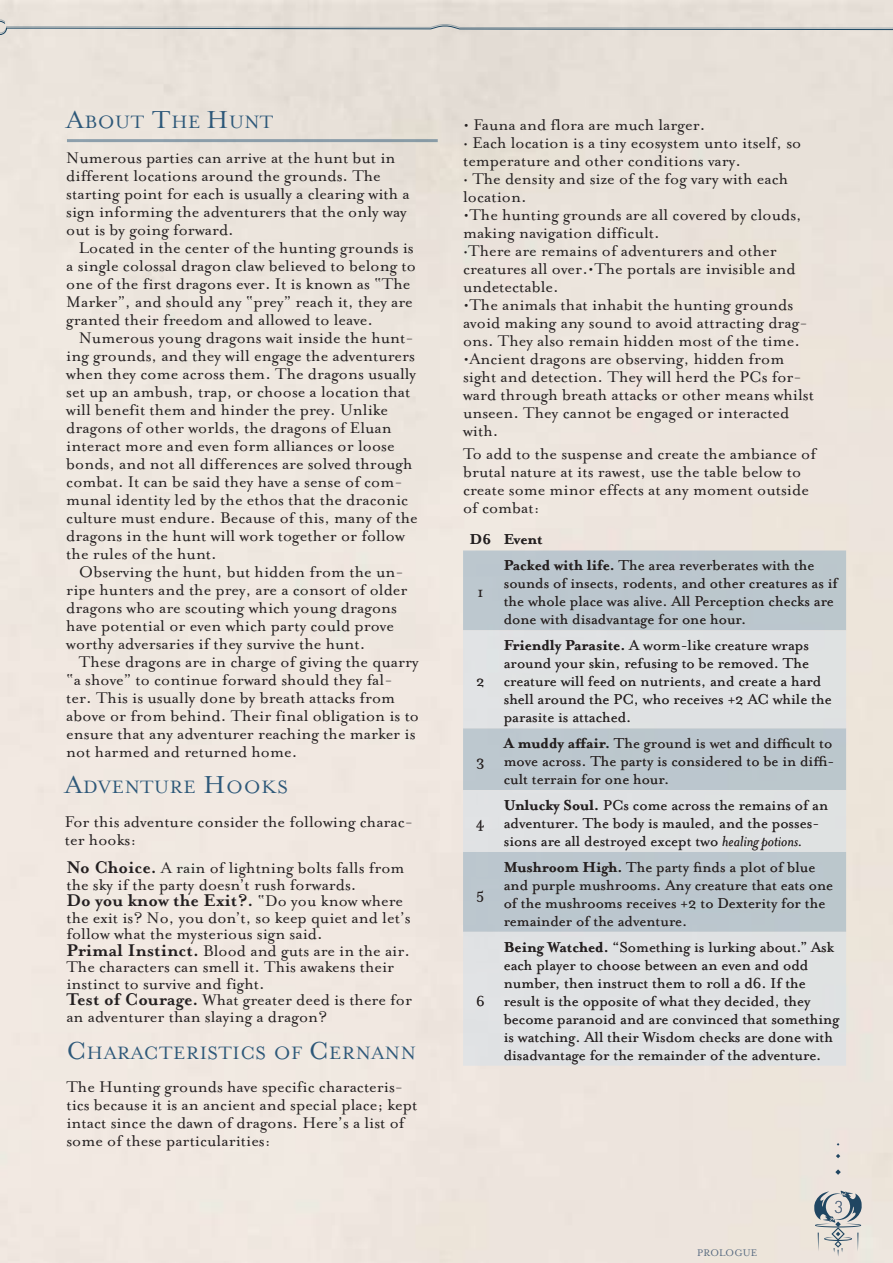
<style>
.page{position:relative;width:893px;height:1263px;background:#fff}
.page>*{position:absolute;margin:0;border:0;box-sizing:border-box;transform-origin:0 0}
.t1{font:20.85px "Mrs Eaves Roman";letter-spacing:.03em;color:#2d5879}
.t2{font:700 19.5px "Mrs Eaves OT";color:#231f20}
.t3{font:18px/18px "Mrs Eaves Roman";color:#231f20}
.t4{font:300 18px "Futura PT";color:#566980}
.t5{font:16.5px/18px "Mrs Eaves OT";color:#231f20}
.t6{font:700 16.5px "Mrs Eaves OT";color:#231f20}
.t7{font:11.1px "Mrs Eaves OT";letter-spacing:.02em;color:#566980}
.s1{font-size:28.5px}
.s2{font-family:"Mrs Eaves OT";font-weight:700;font-size:19.5px}
.s3{font-family:"Mrs Eaves Roman";font-weight:400;font-size:18px}
.s4{font-family:"Mrs Eaves OT";font-weight:700;font-size:22.5px}
.s5{font-family:"Mrs Eaves OT";font-weight:700}
.s6{font-weight:700}
.s7{font-style:italic}
</style>
<div class="page">
<svg style="left:0;top:20px;width:893px;height:15px;background:#d4d1cc"></svg>
<svg style="left:835px;top:1169px;width:6px;height:6px"></svg>
<svg style="left:836px;top:1154px;width:4px;height:4px"></svg>
<svg style="left:814px;top:1190px;width:48px;height:66px;background:#bdbfbf"></svg>
<hr style="left:67px;top:139px;width:371px;height:3px;background:#2d5879">
<div style="left:463px;top:550px;width:383px;height:80px;background:#bbc6ce"></div>
<svg style="left:463px;top:630px;width:383px;height:436px;background:#d3d8dc"></svg>
<p class="t1" style="left:66px;top:110px;width:209px"><span class="s1">A</span>BOUT <span class="s1">T</span>HE <span class="s1">H</span>UNT</p>
<p class="t3" style="left:66px;top:149px;width:345px">Numerous parties can arrive at the hunt but in different locations around the grounds. The starting point for each is usually a clearing with a sign informing the adventurers that the only way out is by going forward.</p>
<p class="t3" style="left:66px;top:239px;width:351px;text-indent:13px">Located in the center of the hunting grounds is a single colossal dragon claw believed to belong to one of the first dragons ever. It is known as “The Marker”, and should any “prey” reach it, they are granted their freedom and allowed to leave.</p>
<p class="t3" style="left:66px;top:329px;width:353px;text-indent:13px">Numerous young dragons wait inside the hunt&shy;ing grounds, and they will engage the adventurers when they come across them. The dragons usually set up an ambush, trap, or choose a location that will benefit them and hinder the prey. Unlike dragons of other worlds, the dragons of Eluan interact more and even form alliances or loose bonds, and not all differences are solved through combat. It can be said they have a sense of com&shy;munal identity led by the ethos that the draconic culture must endure. Because of this, many of the dragons in the hunt will work together or follow the rules of the hunt.</p>
<p class="t3" style="left:66px;top:563px;width:343px;text-indent:13px">Observing the hunt, but hidden from the un&shy;ripe hunters and the prey, are a consort of older dragons who are scouting which young dragons have potential or even which party could prove worthy adversaries if they survive the hunt.</p>
<p class="t3" style="left:66px;top:653px;width:354px;text-indent:13px">These dragons are in charge of giving the quarry “a shove” to continue forward should they fal&shy;ter. This is usually done by breath attacks from above or from behind. Their final obligation is to ensure that any adventurer reaching the marker is not harmed and returned home.</p>
<p class="t1" style="left:65px;top:776px;width:225px"><span class="s1">A</span>DVENTURE <span class="s1">H</span>OOKS</p>
<p class="t3" style="left:65px;top:812px;width:350px">For this adventure consider the following charac&shy;ter hooks:</p>
<p class="t3" style="left:66px;top:860px;width:340px;line-height:16.5px"><span class="s2">No Choice.</span> A rain of lightning bolts falls from the sky if the party doesn’t rush forwards.</p>
<p class="t2" style="left:66px;top:889px;width:338px">Do you know the Exit?. <span class="s3">“Do you know where</span></p>
<p class="t3" style="left:66px;top:909px;width:347px;line-height:16.5px">the exit is? No, you don’t, so keep quiet and let’s follow what the mysterious sign said.<br><span class="s2">Primal Instinct.</span> Blood and guts are in the air.<br>The characters can smell it. This awakens their instinct to survive and fight.<br><span class="s2">Test of Courage.</span> What greater deed is there for an adventurer than slaying a dragon?</p>
<p class="t1" style="left:66px;top:1041px;width:351px"><span class="s1">C</span>HARACTERISTICS OF <span class="s1">C</span>ERNANN</p>
<p class="t3" style="left:66px;top:1078px;width:352px">The Hunting grounds have specific characteris&shy;tics because it is an ancient and special place; kept intact since the dawn of dragons. Here’s a list of some of these particularities:</p>
<p class="t3" style="left:463px;top:115px;width:352px"><span class="s4">·</span> Fauna and flora are much larger.<br><span class="s5">·</span> Each location is a tiny ecosystem unto itself, so temperature and other conditions vary.<br><span class="s5">·</span> The density and size of the fog vary with each location.<br><span class="s4">·</span>The hunting grounds are all covered by clouds, making navigation difficult.<br><span class="s5">·</span>There are remains of adventurers and other creatures all over.<span class="s4">·</span>The portals are invisible and undetectable.<br><span class="s4">·</span>The animals that inhabit the hunting grounds avoid making any sound to avoid attracting drag&shy;ons. They also remain hidden most of the time. <span class="s4">·</span>Ancient dragons are observing, hidden from sight and detection. They will herd the PCs for&shy;ward through breath attacks or other means whilst unseen. They cannot be engaged or interacted with.</p>
<p class="t3" style="left:463px;top:444px;width:355px">To add to the suspense and create the ambiance of brutal nature at its rawest, use the table below to create some minor effects at any moment outside of combat:</p>
<p class="t6" style="left:470px;top:530px;width:75px">D6 Event</p>
<p class="t5" style="left:477px;top:583px;width:7px">1</p>
<p class="t5" style="left:476px;top:672px;width:10px">2</p>
<p class="t5" style="left:476px;top:752px;width:10px">3</p>
<p class="t5" style="left:476px;top:814px;width:10px">4</p>
<p class="t5" style="left:476px;top:885px;width:10px">5</p>
<p class="t5" style="left:476px;top:992px;width:10px">6</p>
<p class="t5" style="left:504px;top:556px;width:335px"><span class="s6">Packed with life.</span> The area reverberates with the sounds of insects, rodents, and other creatures as if the whole place was alive. All Perception checks are done with disadvantage for one hour.</p>
<p class="t5" style="left:504px;top:636px;width:329px"><span class="s6">Friendly Parasite.</span> A worm-like creature wraps around your skin, refusing to be removed. The creature will feed on nutrients, and create a hard shell around the PC, who receives +2 AC while the parasite is attached.</p>
<p class="t5" style="left:504px;top:734px;width:332px"><span class="s6">A muddy affair.</span> The ground is wet and difficult to move across. The party is considered to be in diffi&shy;cult terrain for one hour.</p>
<p class="t6" style="left:575px;top:734px;width:7px">f</p>
<p class="t5" style="left:777px;top:734px;width:16px">f</p>
<p class="t5" style="left:813px;top:752px;width:16px">f</p>
<p class="t5" style="left:504px;top:796px;width:326px"><span class="s6">Unlucky Soul.</span> PCs come across the remains of an adventurer. The body is mauled, and the posses&shy;sions are all destroyed except two <span class="s7">healing potions.</span></p>
<p class="t5" style="left:504px;top:858px;width:331px"><span class="s6">Mushroom High.</span> The party finds a plot of blue and purple mushrooms. Any creature that eats one of the mushrooms receives +2 to Dexterity for the remainder of the adventure.</p>
<p class="t5" style="left:504px;top:938px;width:337px"><span class="s6">Being Watched.</span> “Something is lurking about.” Ask each player to choose between an even and odd number, then instruct them to roll a d6. If the result is the opposite of what they decided, they become paranoid and are convinced that something is watching. All their Wisdom checks are done with disadvantage for the remainder of the adventure.</p>
<p class="t7" style="left:697px;top:1246px;width:62px">PROLOGUE</p>
<p class="t4" style="left:834px;top:1197px;width:11px">3</p>
</div>
